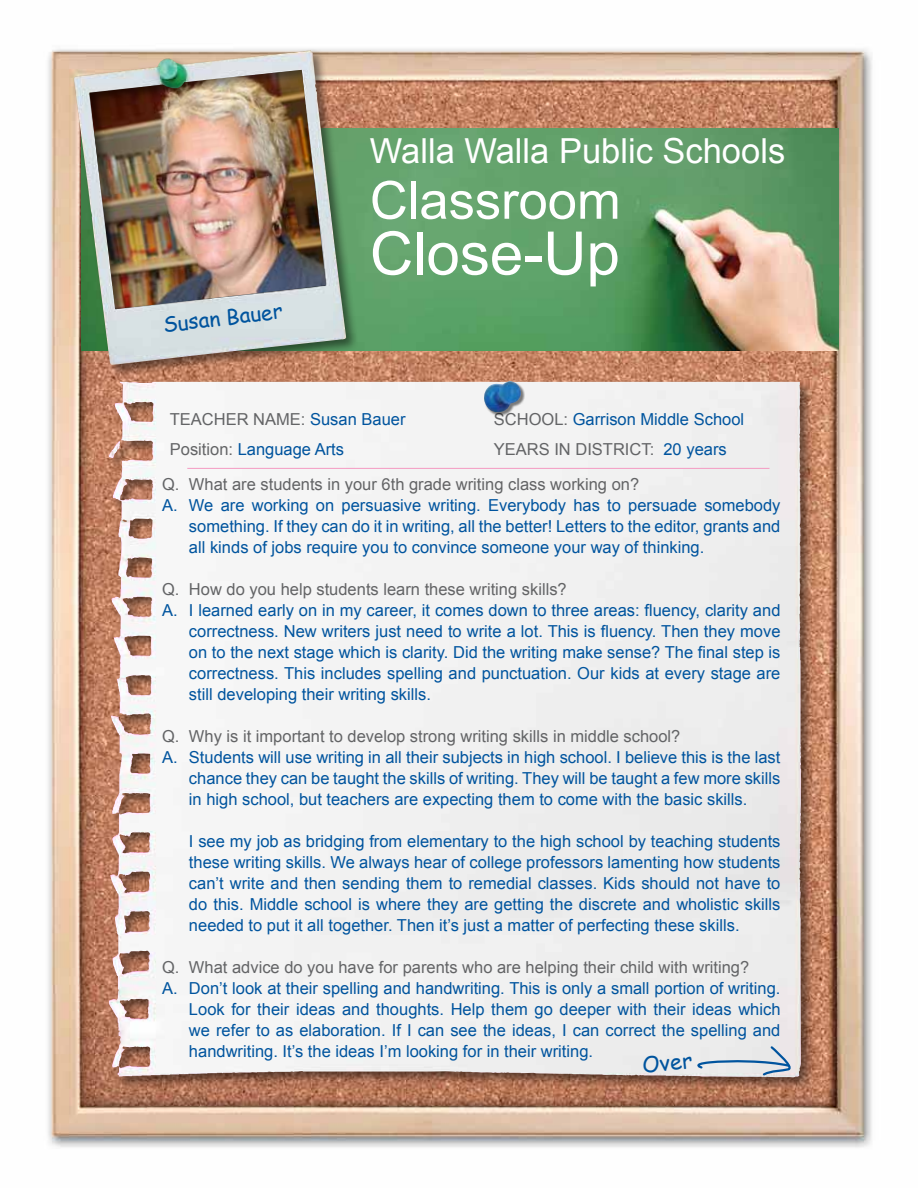
<style>
.page{position:relative;width:918px;height:1188px;background:#fff}
.page>*{position:absolute;margin:0;border:0;box-sizing:border-box;transform-origin:0 0}
.t1{font:60px "Arial";color:#fff}
.t2{font:52.5px "Arial";color:#fff}
.t3{font:34.5px "Arial";color:#fff}
.t4{font:21.75px "Comic Sans MS";color:#00549e}
.t5{font:21px "Comic Sans MS";color:#00549e}
.t6{font:16.5px/21px "Arial";color:#00549e;text-align:justify}
.t7{font:16.5px/35.1px "Arial";color:#636466}
.s1{color:#00549e}
.s2{color:#636466}
</style>
<div class="page">
<img style="left:48px;top:49px;width:824px;height:1099px">
<img style="left:358px;top:129px;width:481px;height:221px">
<div style="left:70px;top:48px;width:288px;height:330px;background:#000;opacity:.5"></div>
<img style="left:73px;top:51px;width:274px;height:314px">
<div style="left:106px;top:379px;width:708px;height:712px;background:#000;opacity:.5"></div>
<img style="left:113px;top:382px;width:40px;height:216px">
<hr style="left:187px;top:468px;width:583px;height:1px;background:#f49ac2">
<svg style="left:691px;top:1045px;width:104px;height:32px;background:#d1d8e0"></svg>
<div style="left:484px;top:381px;width:41px;height:35px;background:#000;opacity:.5"></div>
<img style="left:483px;top:381px;width:38px;height:34px">
<p class="t5" style="left:161px;top:310px;width:122px;rotate:-7deg">Susan Bauer</p>
<h3 class="t3" style="left:370px;top:128px;width:417px">Walla Walla Public Schools</h3>
<h2 class="t2" style="left:370px;top:166px;width:252px">Classroom</h2>
<h1 class="t1" style="left:370px;top:214px;width:252px">Close-Up</h1>
<p class="t7" style="left:170px;top:402px;width:237px">TEACHER NAME: <span class="s1">Susan Bauer</span></p>
<p class="t6" style="left:494px;top:409px;width:252px"><span class="s2">SCHOOL:</span> Garrison Middle School</p>
<p class="t6" style="left:170px;top:439px;width:176px"><span class="s2">Position:</span> Language Arts</p>
<p class="t7" style="left:162px;top:432px;width:566px;text-indent:332px">YEARS IN DISTRICT: <span class="s1">20 years<br></span>Q. What are students in your 6th grade writing class working on?</p>
<p class="t6" style="left:189px;top:495px;width:593px;text-indent:-27px">A. We are working on persuasive writing. Everybody has to persuade somebody something. If they can do it in writing, all the better! Letters to the editor, grants and all kinds of jobs require you to convince someone your way of thinking.</p>
<p class="t7" style="left:162px;top:572px;width:406px">Q. How do you help students learn these writing skills?</p>
<p class="t6" style="left:189px;top:600px;width:593px;text-indent:-27px">A. I learned early on in my career, it comes down to three areas: fluency, clarity and correctness. New writers just need to write a lot. This is fluency. Then they move on to the next stage which is clarity. Did the writing make sense? The final step is correctness. This includes spelling and punctuation. Our kids at every stage are still developing their writing skills.</p>
<p class="t7" style="left:162px;top:719px;width:520px">Q. Why is it important to develop strong writing skills in middle school?</p>
<p class="t6" style="left:189px;top:747px;width:593px;text-indent:-27px">A. Students will use writing in all their subjects in high school. I believe this is the last chance they can be taught the skills of writing. They will be taught a few more skills in high school, but teachers are expecting them to come with the basic skills.</p>
<p class="t6" style="left:189px;top:831px;width:593px">I see my job as bridging from elementary to the high school by teaching students these writing skills. We always hear of college professors lamenting how students can’t write and then sending them to remedial classes. Kids should not have to do this. Middle school is where they are getting the discrete and wholistic skills needed to put it all together. Then it’s just a matter of perfecting these skills.</p>
<p class="t7" style="left:162px;top:950px;width:589px">Q. What advice do you have for parents who are helping their child with writing?</p>
<p class="t6" style="left:189px;top:978px;width:593px;text-indent:-27px">A. Don’t look at their spelling and handwriting. This is only a small portion of writing.<br>Look for their ideas and thoughts. Help them go deeper with their ideas which we refer to as elaboration. If I can see the ideas, I can correct the spelling and handwriting. It’s the ideas I’m looking for in their writing.</p>
<h3 class="t4" style="left:641px;top:1049px;width:52px;rotate:-6deg">Over</h3>
</div>
